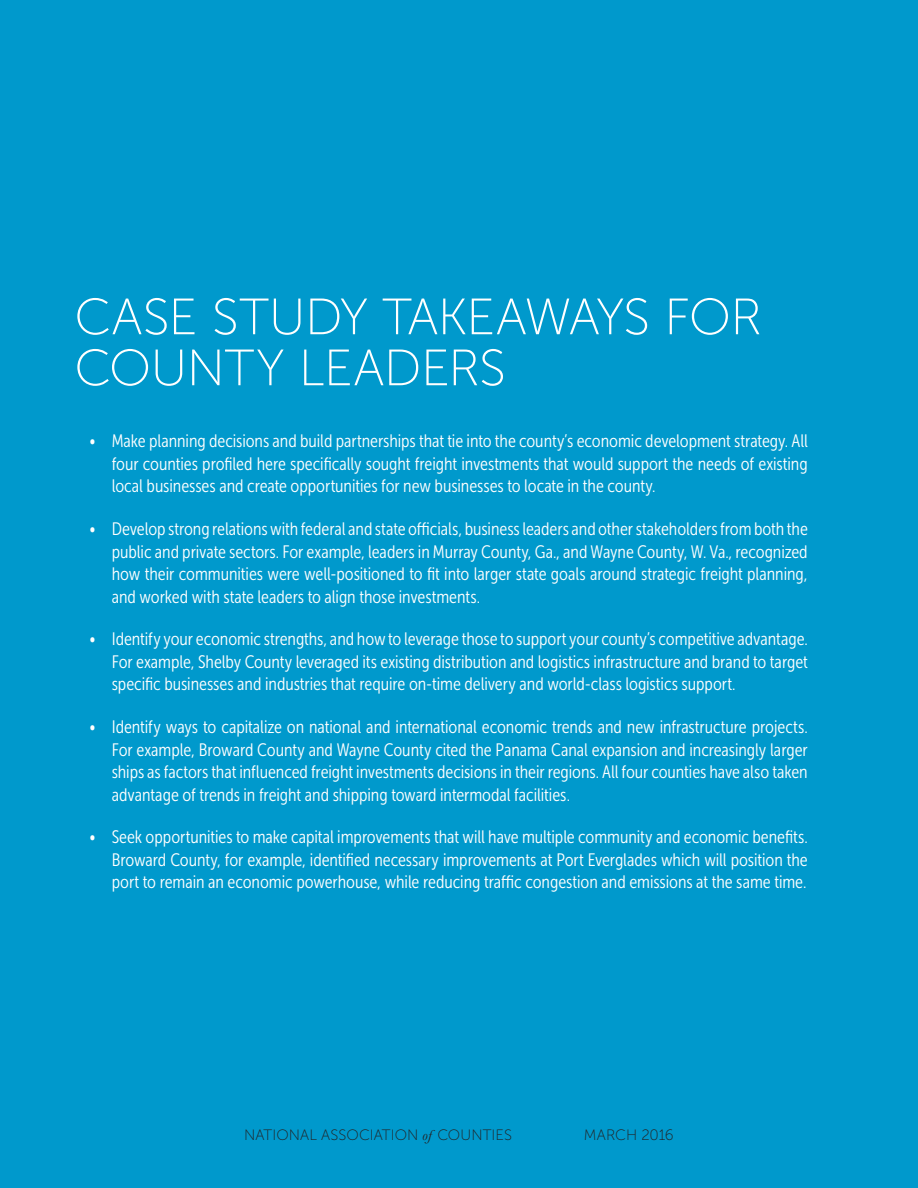
<style>
.page{position:relative;width:918px;height:1188px;background:#09c}
.page>*{position:absolute;margin:0;border:0;box-sizing:border-box;transform-origin:0 0}
.title_main_1{font:51px/51px "Museo Sans 100";letter-spacing:-.015em;color:#fff}
.t1{font:18px/22.5px "Museo Sans Cond 300";letter-spacing:-.005em;color:#fff;text-align:justify}
.t2{font:15px "Museo Sans 100";letter-spacing:.005em;color:#231f20}
.s1{font-family:"Baskerville";font-style:italic}
.s2{font-family:"Museo Sans 900";color:#09c}
</style>
<div class="page">
<p class="title_main_1" style="left:74px;top:292px;width:689px">CASE STUDY TAKEAWAYS FOR<br>COUNTY LEADERS</p>
<p class="t1" style="left:112px;top:430px;width:698px;text-indent:-22px">• Make planning decisions and build partnerships that tie into the county’s economic development strategy. All four counties profiled here specifically sought freight investments that would support the needs of existing local businesses and create opportunities for new businesses to locate in the county.</p>
<p class="t1" style="left:112px;top:518px;width:698px;text-indent:-22px">• Develop strong relations with federal and state officials, business leaders and other stakeholders from both the public and private sectors. For example, leaders in Murray County, Ga., and Wayne County, W. Va., recognized how their communities were well-positioned to fit into larger state goals around strategic freight planning, and worked with state leaders to align those investments.</p>
<p class="t1" style="left:112px;top:628px;width:698px;text-indent:-22px">• Identify your economic strengths, and how to leverage those to support your county’s competitive advantage.<br>For example, Shelby County leveraged its existing distribution and logistics infrastructure and brand to target specific businesses and industries that require on-time delivery and world-class logistics support.</p>
<p class="t1" style="left:112px;top:716px;width:698px;text-indent:-22px">• Identify ways to capitalize on national and international economic trends and new infrastructure projects.<br>For example, Broward County and Wayne County cited the Panama Canal expansion and increasingly larger ships as factors that influenced freight investments decisions in their regions. All four counties have also taken advantage of trends in freight and shipping toward intermodal facilities.</p>
<p class="t1" style="left:112px;top:826px;width:698px;text-indent:-22px">• Seek opportunities to make capital improvements that will have multiple community and economic benefits.<br>Broward County, for example, identified necessary improvements at Port Everglades which will position the port to remain an economic powerhouse, while reducing traffic congestion and emissions at the same time.</p>
<p class="t2" style="left:244px;top:1127px;width:431px">NATIONAL ASSOCIATION <span class="s1">of</span> COUNTIES <span class="s2">PAGE 10</span> MARCH 2016</p>
</div>
